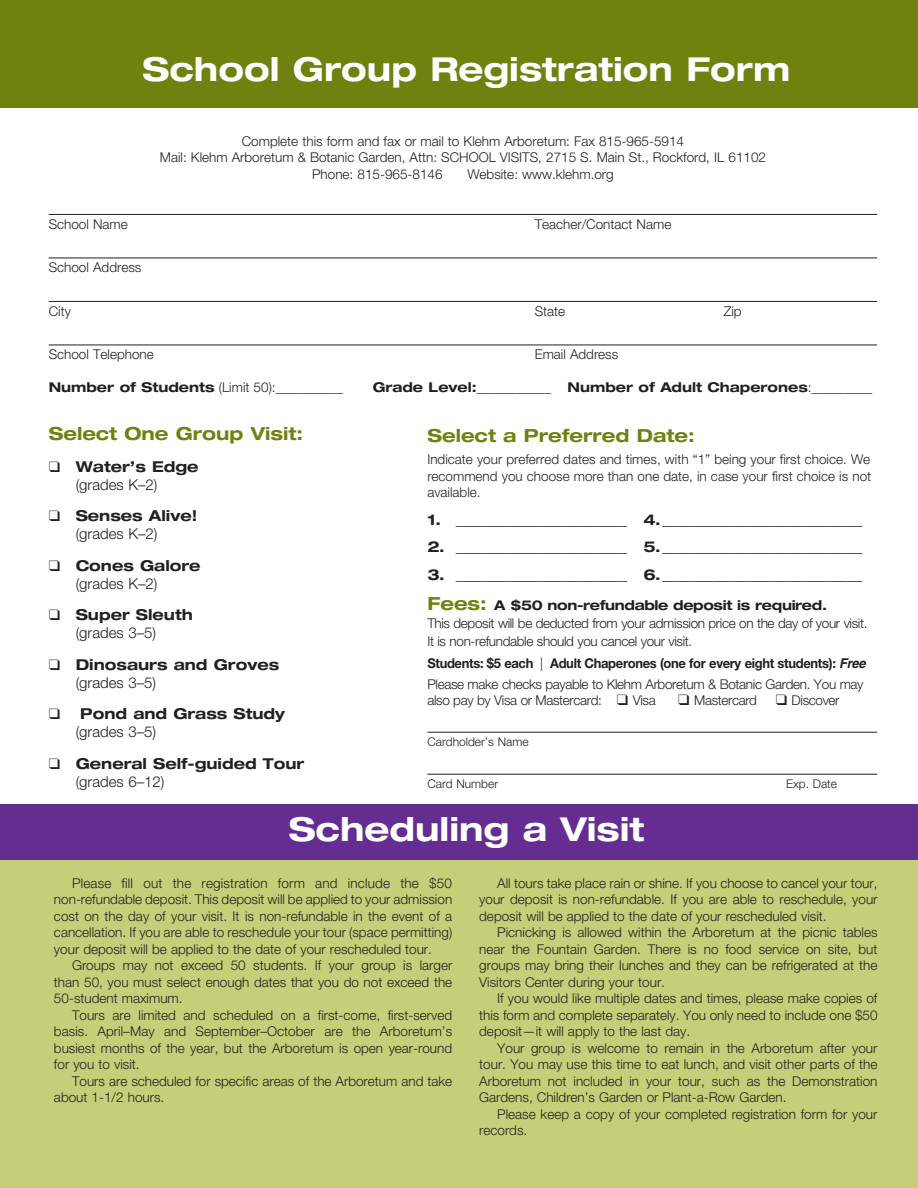
<style>
.page{position:relative;width:918px;height:1188px;background:#fff}
.page>*{position:absolute;margin:0;border:0;box-sizing:border-box;transform-origin:0 0}
.t1{font:700 expanded 33px "Helvetica Neue";color:#fff}
.t2{font:700 expanded 18px "Helvetica Neue";color:#728010}
.t3{font:700 expanded 15px/18px "Helvetica Neue";color:#231f20}
.t4{font:300 15px "Helvetica Neue";color:#231f20}
.t5{font:300 13.5px/16.5px "Helvetica Neue";color:#231f20;text-align:justify}
.t6{font:300 13.5px/18px "Helvetica Neue";letter-spacing:-.025em;color:#231f20}
.t7{font:300 13.5px/20.9px "Helvetica Neue";letter-spacing:-.025em;color:#231f20;scale:.96 1}
.t8{font:700 expanded 13.5px "Helvetica Neue";color:#231f20}
.t9{font:300 12px "Helvetica Neue";color:#231f20}
.s1{font-weight:700;font-stretch:expanded}
.s2{font-weight:300;font-stretch:normal}
.s3{font-weight:700;font-stretch:expanded;font-size:18px;color:#728010}
.s4{font-weight:700}
.s5{font-family:"Helvetica";font-weight:700;font-style:italic}
</style>
<div class="page">
<div style="left:0;top:0;width:918px;height:108px;background:#728010"></div>
<div style="left:0;top:804px;width:918px;height:384px;background:#c6ce79"></div>
<div style="left:0;top:805px;width:918px;height:55px;background:#652d91"></div>
<hr style="left:49px;top:214px;width:828px;height:1px;background:#231f20">
<hr style="left:49px;top:258px;width:828px;height:1px;background:#231f20">
<hr style="left:49px;top:301px;width:828px;height:1px;background:#231f20">
<hr style="left:49px;top:345px;width:828px;height:1px;background:#231f20">
<hr style="left:427px;top:732px;width:450px;height:1px;background:#231f20">
<hr style="left:427px;top:774px;width:450px;height:1px;background:#231f20">
<h1 class="t1" style="left:143px;top:49px;width:649px">School Group Registration Form</h1>
<p class="t5" style="left:242px;top:132px;width:444px">Complete this form and fax or mail to Klehm Arboretum: Fax 815-965-5914</p>
<p class="t5" style="left:160px;top:149px;width:608px">Mail: Klehm Arboretum &amp; Botanic Garden, Attn: SCHOOL VISITS, 2715 S. Main St., Rockford, IL 61102</p>
<p class="t5" style="left:312px;top:165px;width:132px">Phone: 815-965-8146</p>
<p class="t5" style="left:467px;top:165px;width:148px">Website: www.klehm.org</p>
<p class="t5" style="left:49px;top:216px;width:81px">School Name</p>
<p class="t5" style="left:535px;top:216px;width:138px">Teacher/Contact Name</p>
<p class="t5" style="left:49px;top:259px;width:94px">School Address</p>
<p class="t5" style="left:49px;top:303px;width:24px">City</p>
<p class="t5" style="left:535px;top:303px;width:32px">State</p>
<p class="t5" style="left:724px;top:303px;width:19px">Zip</p>
<p class="t5" style="left:49px;top:346px;width:107px">School Telephone</p>
<p class="t5" style="left:535px;top:346px;width:85px">Email Address</p>
<p class="t5" style="left:49px;top:379px;width:296px"><span class="s1">Number of Students</span> (Limit 50):__________</p>
<p class="t8" style="left:373px;top:379px;width:501px">Grade Level:<span class="s2">___________</span> Number of Adult Chaperones<span class="s2">:_________</span></p>
<h2 class="t2" style="left:49px;top:423px;width:256px">Select One Group Visit:</h2>
<p class="t3" style="left:76px;top:457px;width:124px;text-indent:-27px">❑ Water’s Edge <span class="s2">(grades K–2)</span></p>
<p class="t3" style="left:76px;top:507px;width:123px;text-indent:-27px">❑ Senses Alive! <span class="s2">(grades K–2)</span></p>
<p class="t3" style="left:76px;top:556px;width:126px;text-indent:-27px">❑ Cones Galore <span class="s2">(grades K–2)</span></p>
<p class="t3" style="left:76px;top:606px;width:119px;text-indent:-27px">❑ Super Sleuth <span class="s2">(grades 3–5)</span></p>
<p class="t3" style="left:76px;top:655px;width:205px;text-indent:-27px">❑ Dinosaurs and Groves <span class="s2">(grades 3–5)</span></p>
<p class="t3" style="left:76px;top:705px;width:211px;text-indent:-27px">❑ Pond and Grass Study <span class="s2">(grades 3–5)</span></p>
<p class="t3" style="left:76px;top:754px;width:230px;text-indent:-27px">❑ General Self-guided Tour <span class="s2">(grades 6–12)</span></p>
<h2 class="t2" style="left:427px;top:424px;width:269px">Select a Preferred Date:</h2>
<p class="t5" style="left:427px;top:451px;width:445px">Indicate your preferred dates and times, with “1” being your first choice. We recommend you choose more than one date, in case your first choice is not available.</p>
<p class="t4" style="left:427px;top:510px;width:437px"><span class="s1">1.</span> ________________________ <span class="s1">4.</span>____________________________</p>
<p class="t4" style="left:427px;top:538px;width:437px"><span class="s1">2.</span> ________________________ <span class="s1">5.</span>____________________________</p>
<p class="t4" style="left:427px;top:565px;width:437px"><span class="s1">3.</span> ________________________ <span class="s1">6.</span>____________________________</p>
<p class="t6" style="left:427px;top:596px;width:442px"><span class="s3">Fees:</span> <span class="s1">A $50 non-refundable deposit is required.<br></span>This deposit will be deducted from your admission price on the day of your visit.<br>It is non-refundable should you cancel your visit.</p>
<p class="t7" style="left:427px;top:652px;width:458px"><span class="s4">Students: $5 each</span> | <span class="s4">Adult Chaperones (one for every eight students):</span> <span class="s5">Free<br></span>Please make checks payable to Klehm Arboretum &amp; Botanic Garden. You may</p>
<p class="t6" style="left:427px;top:691px;width:230px">also pay by Visa or Mastercard: ❑ Visa</p>
<p class="t6" style="left:678px;top:691px;width:163px">❑ Mastercard ❑ Discover</p>
<p class="t9" style="left:427px;top:734px;width:103px">Cardholder’s Name</p>
<p class="t9" style="left:427px;top:776px;width:72px">Card Number</p>
<p class="t9" style="left:786px;top:776px;width:53px">Exp. Date</p>
<h1 class="t1" style="left:289px;top:809px;width:357px">Scheduling a Visit</h1>
<p class="t5" style="left:54px;top:874px;width:400px;text-indent:18px">Please fill out the registration form and include the $50 non-refundable deposit. This deposit will be applied to your admission cost on the day of your visit. It is non-refundable in the event of a cancellation. If you are able to reschedule your tour (space permitting) your deposit will be applied to the date of your rescheduled tour.</p>
<p class="t5" style="left:54px;top:957px;width:400px;text-indent:18px">Groups may not exceed 50 students. If your group is larger than 50, you must select enough dates that you do not exceed the 50-student maximum.</p>
<p class="t5" style="left:54px;top:1006px;width:400px;text-indent:18px">Tours are limited and scheduled on a first-come, first-served basis. April–May and September–October are the Arboretum’s busiest months of the year, but the Arboretum is open year-round for you to visit.</p>
<p class="t5" style="left:54px;top:1072px;width:400px;text-indent:18px">Tours are scheduled for specific areas of the Arboretum and take about 1-1/2 hours.</p>
<p class="t5" style="left:479px;top:874px;width:400px;text-indent:18px">All tours take place rain or shine. If you choose to cancel your tour, your deposit is non-refundable. If you are able to reschedule, your deposit will be applied to the date of your rescheduled visit.</p>
<p class="t5" style="left:479px;top:924px;width:400px;text-indent:18px">Picnicking is allowed within the Arboretum at the picnic tables near the Fountain Garden. There is no food service on site, but groups may bring their lunches and they can be refrigerated at the Visitors Center during your tour.</p>
<p class="t5" style="left:479px;top:990px;width:400px;text-indent:18px">If you would like multiple dates and times, please make copies of this form and complete separately. You only need to include one $50 deposit—it will apply to the last day.</p>
<p class="t5" style="left:479px;top:1039px;width:400px;text-indent:18px">Your group is welcome to remain in the Arboretum after your tour. You may use this time to eat lunch, and visit other parts of the Arboretum not included in your tour, such as the Demonstration Gardens, Children’s Garden or Plant-a-Row Garden.</p>
<p class="t5" style="left:479px;top:1105px;width:400px;text-indent:18px">Please keep a copy of your completed registration form for your records.</p>
</div>
